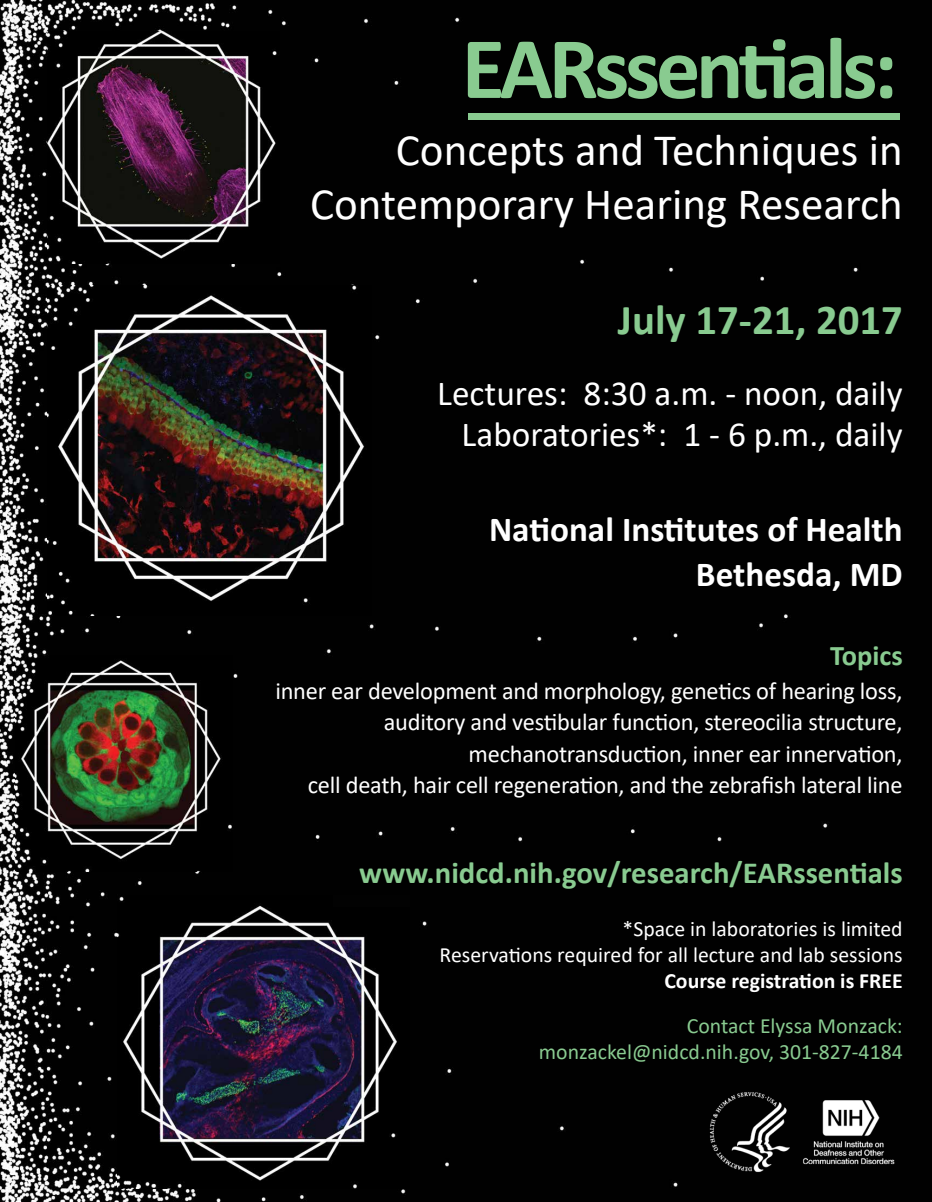
<style>
.page{position:relative;width:932px;height:1202px;background:#fff}
.page>*{position:absolute;margin:0;border:0;box-sizing:border-box;transform-origin:0 0}
.t1{font:700 88.5px "Calibri";letter-spacing:-.05em;color:#89cb90}
.t2{font:45px/54px "Calibri";color:#fff;text-align:right}
.t3{font:700 42.75px "Calibri";color:#89cb90}
.t4{font:35.25px/41.2px "Calibri";color:#fff;text-align:right}
.t5{font:700 35.25px/45.3px "Calibri";color:#fff;text-align:right}
.t6{font:700 30.75px "Calibri";color:#89cb90}
.t7{font:700 28.5px "Calibri";color:#89cb90}
.t8{font:24.38px/31.5px "Calibri";letter-spacing:-.01em;color:#fff;text-align:right}
.t9{font:21.75px "Calibri";color:#fff}
.t10{font:21.75px/26.1px "Calibri";color:#89cb90;text-align:right}
.t11{font:700 21.75px "Calibri";color:#fff}
</style>
<div class="page">
<div style="left:0;top:0;width:932px;height:1201px;background:#010101"></div>
<div style="left:469px;top:114px;width:431px;height:6px;background:#89cb90"></div>
<img style="left:47px;top:32px;width:232px;height:231px">
<img style="left:47px;top:286px;width:324px;height:329px">
<img style="left:16px;top:655px;width:217px;height:216px">
<img style="left:117px;top:896px;width:293px;height:292px">
<img style="left:708px;top:1091px;width:82px;height:82px">
<img style="left:802px;top:1098px;width:92px;height:66px">
<h1 class="t1" style="left:462px;top:6px;width:437px">EARssentials:</h1>
<h1 class="t2" style="left:310px;top:122px;width:594px">Concepts and Techniques in<br>Contemporary Hearing Research</h1>
<p class="t3" style="left:618px;top:289px;width:286px">July 17-21, 2017</p>
<p class="t4" style="left:437px;top:372px;width:467px">Lectures: 8:30 a.m. - noon, daily<br>Laboratories*: 1 - 6 p.m., daily</p>
<p class="t5" style="left:489px;top:506px;width:415px">National Institutes of Health<br>Bethesda, MD</p>
<h2 class="t7" style="left:830px;top:635px;width:74px">Topics</h2>
<p class="t8" style="left:275px;top:674px;width:628px">inner ear development and morphology, genetics of hearing loss, auditory and vestibular function, stereocilia structure, mechanotransduction, inner ear innervation,<br>cell death, hair cell regeneration, and the zebrafish lateral line</p>
<p class="t6" style="left:359px;top:851px;width:545px">www.nidcd.nih.gov/research/EARssentials</p>
<p class="t9" style="left:622px;top:913px;width:282px">*Space in laboratories is limited</p>
<p class="t9" style="left:439px;top:939px;width:464px">Reservations required for all lecture and lab sessions</p>
<p class="t11" style="left:664px;top:965px;width:240px">Course registration is FREE</p>
<p class="t10" style="left:539px;top:1012px;width:365px">Contact Elyssa Monzack: monzackel@nidcd.nih.gov, 301-827-4184</p>
</div>
